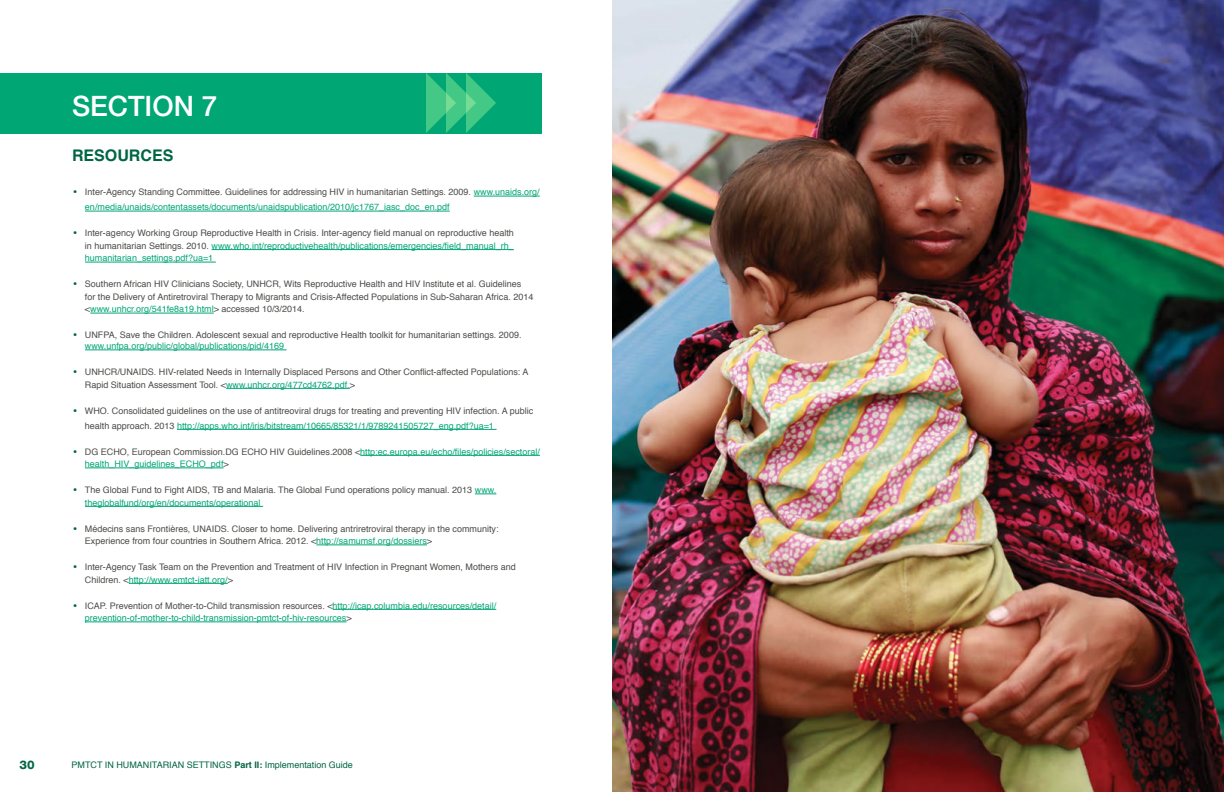
<style>
.page{position:relative;width:1224px;height:792px;background:#fff}
.page>*{position:absolute;margin:0;border:0;box-sizing:border-box;transform-origin:0 0}
.t1{font:500 28px "Helvetica Neue LT";color:#fff}
.t2{font:700 16px "Helvetica";color:#006545}
.t3{font:800 12px "Helvetica Neue LT";color:#006545}
.t4{font:9px/12.5px "Helvetica";color:#4d4c49}
.t5{font:9px/12.5px "Helvetica";color:#00a775}
.t6{font:9px "Helvetica";color:#006545}
.s1{font-family:"Futura";font-weight:500;color:#006545}
.s2{color:#4d4c49}
.s3{color:#00a775}
.s4{font-weight:700}
</style>
<div class="page">
<div style="left:0;top:73px;width:542px;height:60px;background:#00a775"></div>
<svg style="left:426px;top:73px;width:70px;height:60px"></svg>
<hr style="left:474px;top:196px;width:66px;height:1px;background:#00a775">
<hr style="left:85px;top:211px;width:365px;height:1px;background:#00a775">
<hr style="left:212px;top:249px;width:302px;height:1px;background:#00a775">
<hr style="left:85px;top:262px;width:131px;height:1px;background:#00a775">
<hr style="left:90px;top:313px;width:124px;height:1px;background:#00a775">
<hr style="left:85px;top:350px;width:202px;height:1px;background:#00a775">
<hr style="left:226px;top:388px;width:124px;height:1px;background:#00a775">
<hr style="left:177px;top:429px;width:320px;height:1px;background:#00a775">
<hr style="left:360px;top:455px;width:180px;height:1px;background:#00a775">
<hr style="left:85px;top:468px;width:139px;height:1px;background:#00a775">
<svg style="left:475px;top:494px;width:21px;height:1px"></svg>
<hr style="left:85px;top:506px;width:178px;height:1px;background:#00a775">
<hr style="left:316px;top:545px;width:111px;height:1px;background:#00a775">
<hr style="left:129px;top:583px;width:99px;height:1px;background:#00a775">
<hr style="left:333px;top:609px;width:163px;height:1px;background:#00a775">
<hr style="left:85px;top:622px;width:262px;height:1px;background:#00a775">
<img style="left:612px;top:0;width:612px;height:792px">
<h1 class="t1" style="left:72px;top:89px;width:147px">SECTION 7</h1>
<h2 class="t2" style="left:72px;top:143px;width:46px">RESOUR</h2>
<h2 class="t2" style="left:140px;top:143px;width:34px">CES</h2>
<p class="t5" style="left:85px;top:185px;width:456px;line-height:15px;text-indent:-13px"><span class="s1">•</span> <span class="s2">Inter-Agency Standing Committee. Guidelines for addressing HIV in humanitarian Settings. 2009.</span> www.unaids.org/ en/media/unaids/contentassets/documents/unaidspublication/2010/jc1767_iasc_doc_en.pdf</p>
<p class="t4" style="left:85px;top:227px;width:431px;text-align:justify;text-indent:-13px"><span class="s1">•</span> Inter-agency Working Group Reproductive Health in Crisis. Inter-agency field manual on reproductive health in humanitarian Settings. 2010. <span class="s3">www.who.int/reproductivehealth/publications/emergencies/field_manual_rh_ humanitarian_settings.pdf?ua=1</span></p>
<p class="t4" style="left:85px;top:278px;width:450px;text-indent:-13px"><span class="s1">•</span> Southern African HIV Clinicians Society, UNHCR, Wits Reproductive Health and HIV Institute et al. Guidelines for the Delivery of Antiretroviral Therapy to Migrants and Crisis-Affected Populations in Sub-Saharan Africa. 2014 &lt;<span class="s3">www.unhcr.org/541fe8a19.html</span>&gt; accessed 10/3/2014.</p>
<p class="t4" style="left:85px;top:330px;width:438px;line-height:10.8px;text-indent:-13px"><span class="s1">•</span> UNFPA, Save the Children. Adolescent sexual and reproductive Health toolkit for humanitarian settings. 2009. <span class="s3">www.unfpa.org/public/global/publications/pid/4169</span></p>
<p class="t4" style="left:85px;top:366px;width:445px;text-indent:-13px"><span class="s1">•</span> UNHCR/UNAIDS. HIV-related Needs in Internally Displaced Persons and Other Conflict-affected Populations: A<br>Rapid Situation Assessment Tool. &lt;<span class="s3">www.unhcr.org/477cd4762.pdf.</span>&gt;</p>
<p class="t4" style="left:85px;top:403px;width:450px;line-height:15px;text-indent:-13px"><span class="s1">•</span> WHO. Consolidated guidelines on the use of antitreoviral drugs for treating and preventing HIV infection. A public health approach. 2013 <span class="s3">http://apps.who.int/iris/bitstream/10665/85321/1/9789241505727_eng.pdf?ua=1</span></p>
<p class="t5" style="left:85px;top:446px;width:456px;text-indent:-13px"><span class="s1">•</span> <span class="s2">DG ECHO, European Commission.DG ECHO HIV Guidelines.2008 &lt;</span>http:ec.europa.eu/echo/files/policies/sectoral/ health_HIV_guidelines_ECHO_pdf<span class="s2">&gt;</span></p>
<p class="t4" style="left:85px;top:484px;width:413px;text-indent:-13px"><span class="s1">•</span> The Global Fund to Fight AIDS, TB and Malaria. The Global Fund operations policy manual. 2013 <span class="s3">www. theglobalfund/org/en/documents/operational</span></p>
<p class="t4" style="left:85px;top:523px;width:415px;text-indent:-13px"><span class="s1">•</span> Médecins sans Frontières, UNAIDS. Closer to home. Delivering antriretroviral therapy in the community:<br>Experience from four countries in Southern Africa. 2012. &lt;<span class="s3">http://samumsf.org/dossiers</span>&gt;</p>
<p class="t4" style="left:85px;top:561px;width:432px;text-indent:-13px"><span class="s1">•</span> Inter-Agency Task Team on the Prevention and Treatment of HIV Infection in Pregnant Women, Mothers and<br>Children. &lt;<span class="s3">http://www.emtct-iatt.org/</span>&gt;</p>
<p class="t5" style="left:85px;top:600px;width:413px;text-indent:-13px"><span class="s1">•</span> <span class="s2">ICAP. Prevention of Mother-to-Child transmission resources. &lt;</span>http://icap.columbia.edu/resources/detail/ prevention-of-mother-to-child-transmission-pmtct-of-hiv-resources<span class="s2">&gt;</span></p>
<h3 class="t3" style="left:19px;top:758px;width:17px">30</h3>
<p class="t6" style="left:72px;top:758px;width:58px">PMTCT in Humanitarian</p>
<p class="t6" style="left:187px;top:758px;width:13px">Settings</p>
<p class="t6" style="left:234px;top:758px;width:120px"><span class="s4">Part II :</span> Implementation Guide</p>
</div>
